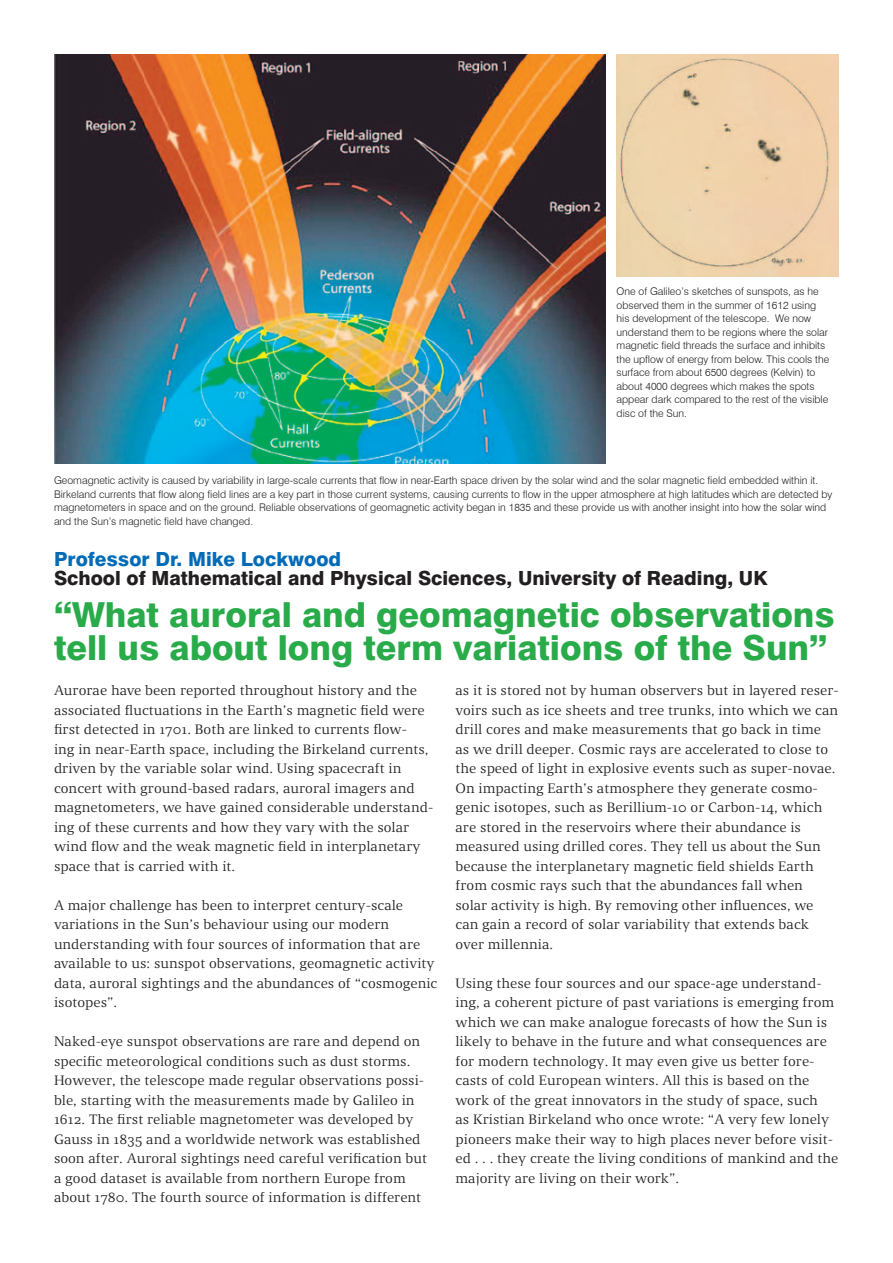
<style>
.page{position:relative;width:893px;height:1263px;background:#fff}
.page>*{position:absolute;margin:0;border:0;box-sizing:border-box;transform-origin:0 0}
.t1{font:800 34.5px/33px "Swiss 721 BT";color:#29ab4a}
.t2{font:800 19.5px "Swiss 721 BT";color:#231f20}
.t3{font:800 19.5px "Swiss 721 BT";color:#006bb6}
.t4{font:13.5px/19.5px "Quaestor";color:#231f20}
.t5{font:300 10.5px/13.5px "Swiss 721 BT";color:#231f20}
</style>
<div class="page">
<img style="left:54px;top:54px;width:551px;height:409px">
<div style="left:617px;top:54px;width:222px;height:222px;background:#f0d2ab"></div>
<p class="t5" style="left:617px;top:284px;width:214px">One of Galileo’s sketches of sunspots, as he observed them in the summer of 1612 using his development of the telescope. We now understand them to be regions where the solar magnetic field threads the surface and inhibits the upflow of energy from below. This cools the surface from about 6500 degrees (Kelvin) to about 4000 degrees which makes the spots appear dark compared to the rest of the visible disc of the Sun.</p>
<p class="t5" style="left:54px;top:474px;width:780px">Geomagnetic activity is caused by variability in large-scale currents that flow in near-Earth space driven by the solar wind and the solar magnetic field embedded within it.<br>Birkeland currents that flow along field lines are a key part in those current systems, causing currents to flow in the upper atmosphere at high latitudes which are detected by magnetometers in space and on the ground. Reliable observations of geomagnetic activity began in 1835 and these provide us with another insight into how the solar wind and the Sun’s magnetic field have changed.</p>
<h2 class="t3" style="left:54px;top:547px;width:289px">Professor Dr. Mike Lockwood</h2>
<h2 class="t2" style="left:54px;top:566px;width:715px">School of Mathematical and Physical Sciences, University of Reading, UK</h2>
<h1 class="t1" style="left:54px;top:598px;width:782px">“What auroral and geomagnetic observations tell us about long term variations of the Sun”</h1>
<p class="t4" style="left:54px;top:681px;width:381px">Aurorae have been reported throughout history and the associated fluctuations in the Earth’s magnetic field were first detected in 1701. Both are linked to currents flow-<br>ing in near-Earth space, including the Birkeland currents, driven by the variable solar wind. Using spacecraft in concert with ground-based radars, auroral imagers and magnetometers, we have gained considerable understand&shy;ing of these currents and how they vary with the solar wind flow and the weak magnetic field in interplanetary space that is carried with it.</p>
<p class="t4" style="left:54px;top:895px;width:385px">A major challenge has been to interpret century-scale variations in the Sun’s behaviour using our modern understanding with four sources of information that are available to us: sunspot observations, geomagnetic activity data, auroral sightings and the abundances of “cosmogenic isotopes”.</p>
<p class="t4" style="left:54px;top:1032px;width:375px">Naked-eye sunspot observations are rare and depend on specific meteorological conditions such as dust storms.<br>However, the telescope made regular observations possi&shy;ble, starting with the measurements made by Galileo in 1612. The first reliable magnetometer was developed by Gauss in 1835 and a worldwide network was established soon after. Auroral sightings need careful verification but a good dataset is available from northern Europe from about 1780. The fourth source of information is different</p>
<p class="t4" style="left:455px;top:681px;width:385px">as it is stored not by human observers but in layered reser&shy;voirs such as ice sheets and tree trunks, into which we can drill cores and make measurements that go back in time<br>as we drill deeper. Cosmic rays are accelerated to close to the speed of light in explosive events such as super-novae.<br>On impacting Earth’s atmosphere they generate cosmo&shy;genic isotopes, such as Berillium-10 or Carbon-14, which are stored in the reservoirs where their abundance is measured using drilled cores. They tell us about the Sun because the interplanetary magnetic field shields Earth from cosmic rays such that the abundances fall when<br>solar activity is high. By removing other influences, we can gain a record of solar variability that extends back over millennia.</p>
<p class="t4" style="left:455px;top:973px;width:384px">Using these four sources and our space-age understand&shy;ing, a coherent picture of past variations is emerging from which we can make analogue forecasts of how the Sun is likely to behave in the future and what consequences are for modern technology. It may even give us better fore&shy;casts of cold European winters. All this is based on the work of the great innovators in the study of space, such<br>as Kristian Birkeland who once wrote: “A very few lonely pioneers make their way to high places never before visit&shy;ed . . . they create the living conditions of mankind and the majority are living on their work”.</p>
</div>
